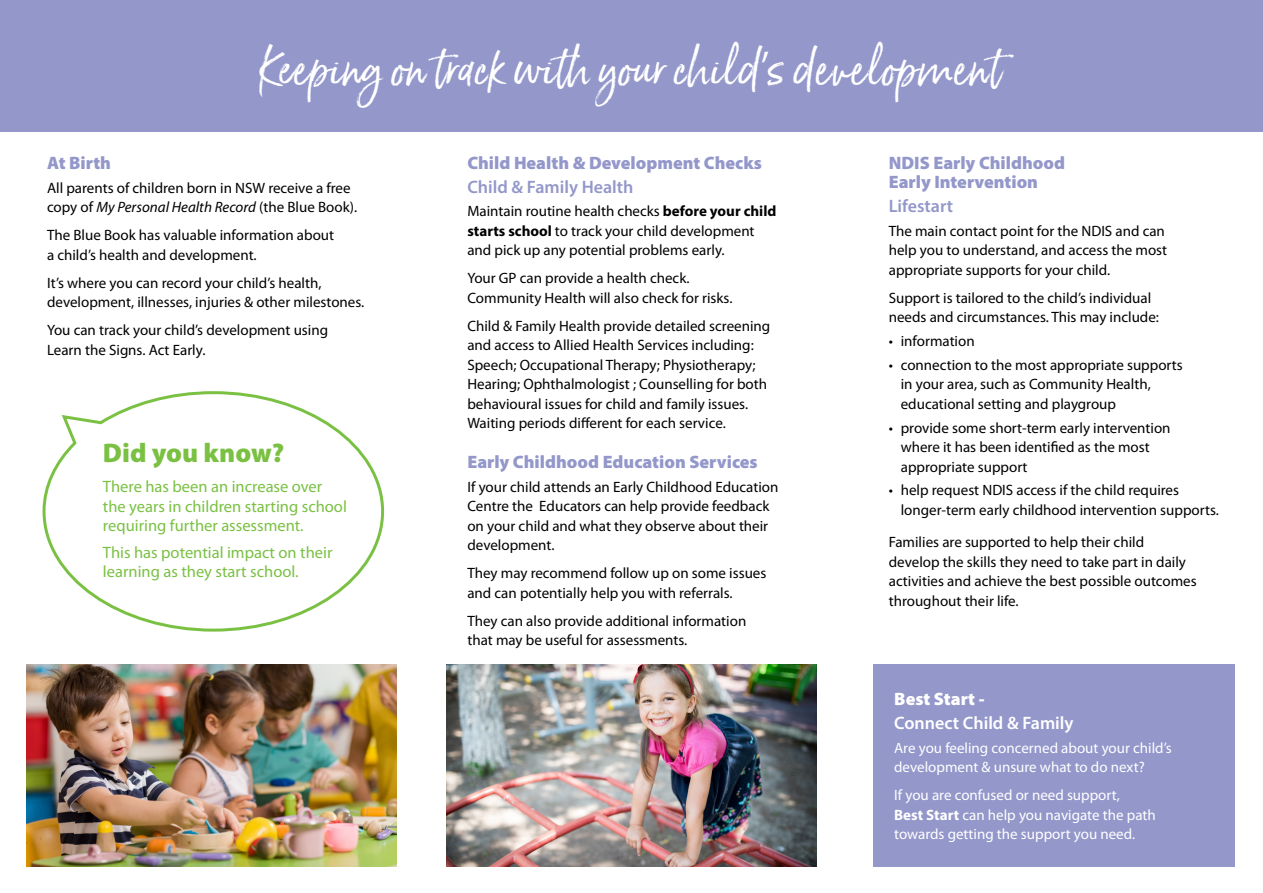
<style>
.page{position:relative;width:1263px;height:893px;background:#fff}
.page>*{position:absolute;margin:0;border:0;box-sizing:border-box;transform-origin:0 0}
.t1{font:46.05px "Born Ready";letter-spacing:.01em;color:#fff}
.t2{font:900 27px "Myriad Pro";color:#7ac143}
.t3{font:900 18px/19.5px "Myriad Pro";color:#9397ca}
.t4{font:600 18px "Myriad Pro";color:#9397ca}
.t5{font:600 18px "Myriad Pro";color:#fff}
.t6{font:900 18px "Myriad Pro";color:#fff}
.t7{font:16.5px/19.5px "Myriad Pro";color:#7ac143}
.t8{font:15px/19.5px "Myriad Pro";color:#000}
.t9{font:15px/19.5px "Myriad Pro";color:#fff}
.s1{font-family:"Myriad Pro";font-stretch:condensed}
.s2{font-style:italic}
.s3{font-weight:700}
</style>
<div class="page">
<div style="left:0;top:0;width:1263px;height:131px;background:#9397ca"></div>
<div style="left:873px;top:664px;width:361px;height:203px;background:#9397ca"></div>
<img style="left:27px;top:664px;width:370px;height:203px">
<img style="left:446px;top:664px;width:370px;height:203px">
<svg style="left:42px;top:391px;width:343px;height:241px"></svg>
<h1 class="t1" style="left:262px;top:40px;width:741px">Keeping on track with your child<span class="s1">’</span>s development</h1>
<p class="t3" style="left:47px;top:152px;width:66px">At Birth</p>
<p class="t8" style="left:47px;top:178px;width:312px">All parents of children born in NSW receive a free copy of <span class="s2">My Personal Health Record</span> (the Blue Book).</p>
<p class="t8" style="left:47px;top:225px;width:289px">The Blue Book has valuable information about a child’s health and development.</p>
<p class="t8" style="left:47px;top:273px;width:319px">It’s where you can record your child’s health, development, illnesses, injuries &amp; other milestones.</p>
<p class="t8" style="left:47px;top:320px;width:283px">You can track your child’s development using<br>Learn the Signs. Act Early.</p>
<h2 class="t2" style="left:103px;top:435px;width:183px">Did you know?</h2>
<p class="t7" style="left:103px;top:477px;width:245px">There has been an increase over the years in children starting school requiring further assessment.</p>
<p class="t7" style="left:103px;top:542px;width:231px">This has potential impact on their learning as they start school.</p>
<p class="t3" style="left:467px;top:152px;width:296px">Child Health &amp; Development Checks</p>
<p class="t4" style="left:467px;top:175px;width:168px">Child &amp; Family Health</p>
<p class="t8" style="left:467px;top:201px;width:311px">Maintain routine health checks <span class="s3">before your child starts school</span> to track your child development and pick up any potential problems early.</p>
<p class="t8" style="left:467px;top:268px;width:267px">Your GP can provide a health check.<br>Community Health will also check for risks.</p>
<p class="t8" style="left:467px;top:316px;width:304px">Child &amp; Family Health provide detailed screening and access to Allied Health Services including:<br>Speech; Occupational Therapy; Physiotherapy; Hearing; Ophthalmologist ; Counselling for both behavioural issues for child and family issues.<br>Waiting periods different for each service.</p>
<p class="t3" style="left:467px;top:452px;width:292px">Early Childhood Education Services</p>
<p class="t8" style="left:467px;top:477px;width:312px">If your child attends an Early Childhood Education Centre the Educators can help provide feedback on your child and what they observe about their development.</p>
<p class="t8" style="left:467px;top:563px;width:300px">They may recommend follow up on some issues and can potentially help you with referrals.</p>
<p class="t8" style="left:467px;top:611px;width:280px">They can also provide additional information that may be useful for assessments.</p>
<p class="t3" style="left:889px;top:152px;width:178px">NDIS Early Childhood<br>Early Intervention</p>
<p class="t4" style="left:889px;top:195px;width:66px">Lifestart</p>
<p class="t8" style="left:889px;top:221px;width:280px">The main contact point for the NDIS and can help you to understand, and access the most appropriate supports for your child.</p>
<p class="t8" style="left:889px;top:288px;width:272px">Support is tailored to the child’s individual needs and circumstances. This may include:</p>
<p class="t8" style="left:889px;top:331px;width:87px">• information</p>
<p class="t8" style="left:901px;top:355px;width:283px;text-indent:-12px">• connection to the most appropriate supports in your area, such as Community Health, educational setting and playgroup</p>
<p class="t8" style="left:901px;top:418px;width:271px;text-indent:-12px">• provide some short-term early intervention where it has been identified as the most appropriate support</p>
<p class="t8" style="left:901px;top:480px;width:320px;text-indent:-12px">• help request NDIS access if the child requires longer-term early childhood intervention supports.</p>
<p class="t8" style="left:889px;top:532px;width:309px">Families are supported to help their child develop the skills they need to take part in daily activities and achieve the best possible outcomes throughout their life.</p>
<p class="t6" style="left:894px;top:687px;width:92px">Best Start -</p>
<p class="t5" style="left:894px;top:711px;width:181px">Connect Child &amp; Family</p>
<p class="t9" style="left:894px;top:738px;width:279px">Are you feeling concerned about your child’s development &amp; unsure what to do next?</p>
<p class="t9" style="left:894px;top:785px;width:263px">If you are confused or need support,<br><span class="s3">Best Start</span> can help you navigate the path towards getting the support you need.</p>
</div>
